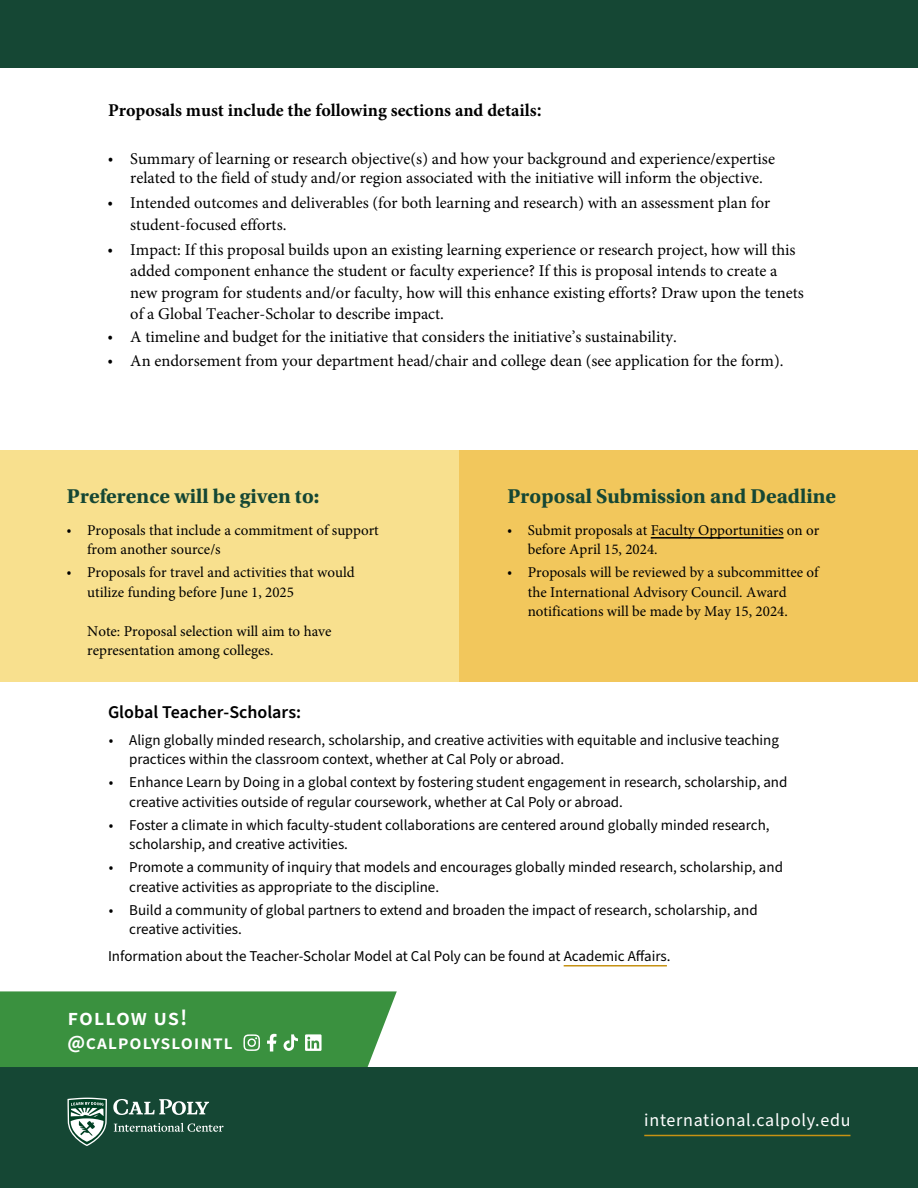
<style>
.page{position:relative;width:918px;height:1188px;background:#fff}
.page>*{position:absolute;margin:0;border:0;box-sizing:border-box;transform-origin:0 0}
.t1{font:600 23.1px "Source Sans Pro";letter-spacing:.035em;color:#fff}
.body_text{font:700 21px "Utopia Std";color:#154734}
.t2{font:600 20.1px "Source Sans Pro";letter-spacing:.04em;color:#fff}
.semibold_text{font:700 18px "Minion Pro";color:#000}
.t3{font:18px "Source Sans Pro";letter-spacing:.04em;color:#fff}
.semibold_text-2{font:600 18px "Source Sans Pro";color:#000}
.t4{font:16.5px/21.5px "Minion Pro";color:#000}
.body_bullets{font:15px/19.5px "Source Sans Pro";color:#000}
.t5{font:15px/19.5px "Minion Pro";color:#000}
.s1{font-family:"Source Sans Pro";font-weight:600}
.s2{font-family:"Source Sans Pro"}
</style>
<div class="page">
<div style="left:0;top:0;width:918px;height:68px;background:#154734"></div>
<div style="left:0;top:1067px;width:918px;height:121px;background:#154734"></div>
<hr style="left:644px;top:1135px;width:207px;height:1px;background:#c69214">
<svg style="left:113px;top:1099px;width:96px;height:16px"></svg>
<svg style="left:114px;top:1123px;width:110px;height:9px"></svg>
<svg style="left:68px;top:1098px;width:39px;height:48px"></svg>
<svg style="left:0;top:991px;width:397px;height:76px;background:#45974a"></svg>
<div style="left:458px;top:450px;width:460px;height:231px;background:#f2c75c"></div>
<hr style="left:564px;top:965px;width:103px;height:2px;background:#c69214">
<div style="left:0;top:450px;width:458px;height:231px;background:#f8e08e"></div>
<hr style="left:651px;top:537px;width:133px;height:2px;background:#000">
<p class="semibold_text" style="left:108px;top:97px;width:435px">Proposals must include the following sections and details<span class="s1">:</span></p>
<p class="t4" style="left:130px;top:148px;width:646px;line-height:19.8px;text-indent:-22px"><span class="s2">•</span> Summary of learning or research objective(s) and how your background and experience/expertise related to the field of study and/or region associated with the initiative will inform the objective.</p>
<p class="t4" style="left:130px;top:192px;width:641px;text-indent:-22px"><span class="s2">•</span> Intended outcomes and deliverables (for both learning and research) with an assessment plan for student-focused efforts.</p>
<p class="t4" style="left:130px;top:239px;width:675px;text-indent:-22px"><span class="s2">•</span> Impact: If this proposal builds upon an existing learning experience or research project, how will this added component enhance the student or faculty experience? If this is proposal intends to create a new program for students and/or faculty, how will this enhance existing efforts? Draw upon the tenets of a Global Teacher-Scholar to describe impact.</p>
<p class="t4" style="left:108px;top:326px;width:570px"><span class="s2">•</span> A timeline and budget for the initiative that considers the initiative’s sustainability.</p>
<p class="t4" style="left:108px;top:350px;width:677px"><span class="s2">•</span> An endorsement from your department head/chair and college dean (see application for the form).</p>
<p class="body_text" style="left:67px;top:484px;width:254px">Preference will be given to:</p>
<p class="body_text" style="left:508px;top:484px;width:330px">Proposal Submission and Deadline</p>
<p class="t5" style="left:87px;top:520px;width:293px;text-indent:-20px"><span class="s2">•</span> Proposals that include a commitment of support from another source/s</p>
<p class="t5" style="left:87px;top:563px;width:269px;text-indent:-20px"><span class="s2">•</span> Proposals for travel and activities that would utilize funding before June 1, 2025</p>
<p class="t5" style="left:87px;top:621px;width:246px">Note: Proposal selection will aim to have representation among colleges.</p>
<p class="t5" style="left:528px;top:520px;width:293px;text-indent:-20px"><span class="s2">•</span> Submit proposals at Faculty Opportunities on or before April 15, 2024.</p>
<p class="t5" style="left:528px;top:563px;width:292px;text-indent:-20px"><span class="s2">•</span> Proposals will be reviewed by a subcommittee of the International Advisory Council. Award notifications will be made by May 15, 2024.</p>
<p class="semibold_text-2" style="left:108px;top:700px;width:195px">Global Teacher-Scholars:</p>
<p class="body_bullets" style="left:129px;top:731px;width:651px;text-indent:-20px">• Align globally minded research, scholarship, and creative activities with equitable and inclusive teaching practices within the classroom context, whether at Cal Poly or abroad.</p>
<p class="body_bullets" style="left:129px;top:773px;width:660px;text-indent:-20px">• Enhance Learn by Doing in a global context by fostering student engagement in research, scholarship, and creative activities outside of regular coursework, whether at Cal Poly or abroad.</p>
<p class="body_bullets" style="left:129px;top:816px;width:642px;text-indent:-20px">• Foster a climate in which faculty-student collaborations are centered around globally minded research, scholarship, and creative activities.</p>
<p class="body_bullets" style="left:129px;top:858px;width:655px;text-indent:-20px">• Promote a community of inquiry that models and encourages globally minded research, scholarship, and creative activities as appropriate to the discipline.</p>
<p class="body_bullets" style="left:129px;top:901px;width:630px;text-indent:-20px">• Build a community of global partners to extend and broaden the impact of research, scholarship, and creative activities.</p>
<p class="body_bullets" style="left:108px;top:947px;width:564px">Information about the Teacher-Scholar Model at Cal Poly can be found at Academic Affairs.</p>
<p class="t1" style="left:68px;top:1001px;width:121px">follow us!</p>
<p class="t2" style="left:68px;top:1029px;width:167px">@calpolyslointl</p>
<p class="t3" style="left:644px;top:1108px;width:208px">international.calpoly.edu</p>
</div>
